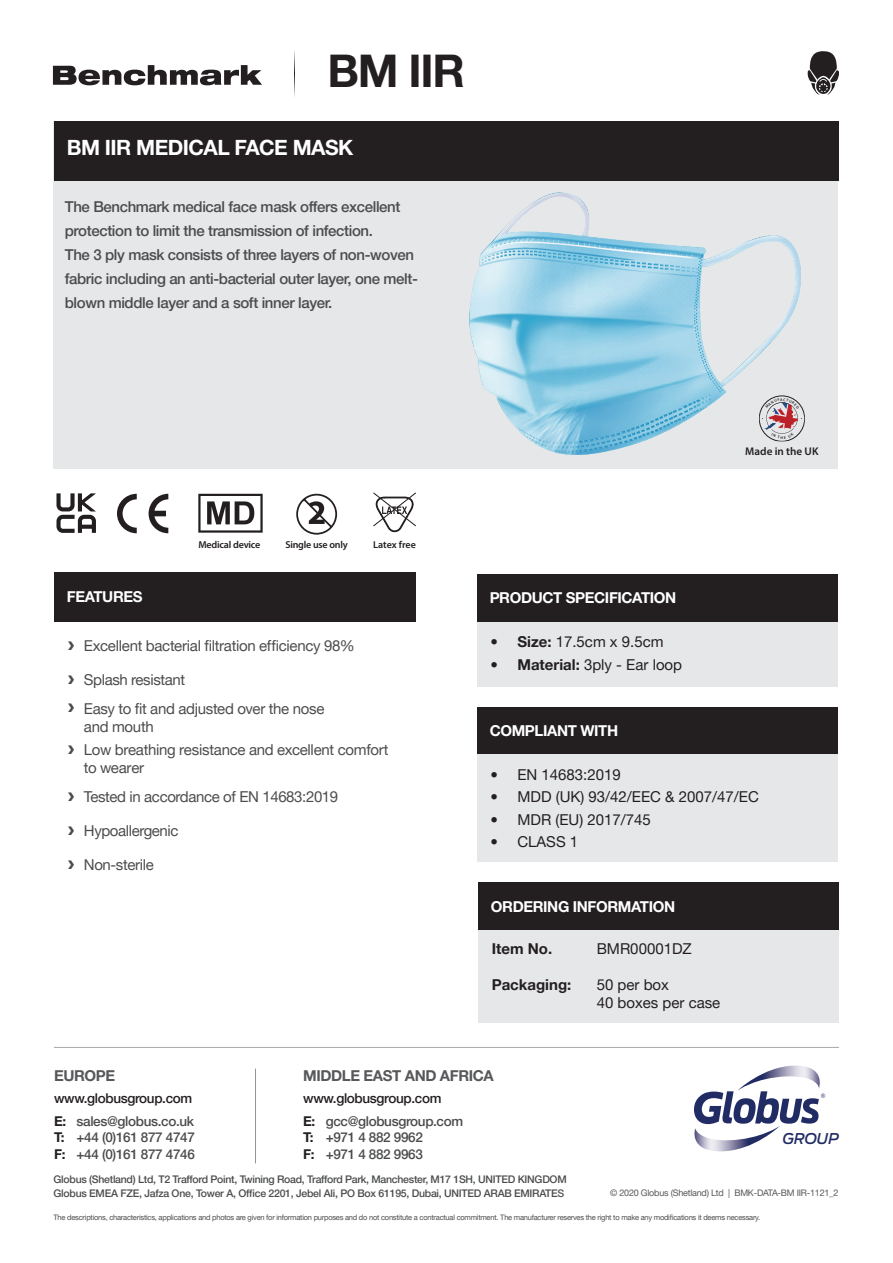
<style>
.page{position:relative;width:893px;height:1263px;background:#fff}
.page>*{position:absolute;margin:0;border:0;box-sizing:border-box;transform-origin:0 0}
.t1{font:700 45px "Helvetica Neue LT Pro";color:#231f20}
.SHORT_DESCRIPTION{font:700 21px "Helvetica Neue LT Pro";letter-spacing:-.025em;color:#fff}
.LONG_DESCRIPTION{font:500 15px/24px "Helvetica Neue LT Pro";letter-spacing:-.025em;color:#4b4c4d}
.t2{font:15px/18px "Helvetica Neue LT Pro";letter-spacing:-.025em;color:#4b4c4d}
.t3{font:15px "Helvetica Neue LT Pro";color:#231f20}
.PANEL_HEADING{font:700 15px "Helvetica Neue LT Pro";letter-spacing:-.025em;color:#fff}
.t4{font:700 15px "Helvetica Neue LT Pro";letter-spacing:-.025em;color:#57585a}
.t5{font:700 15px "Helvetica Neue LT Pro";color:#231f20}
.t6{font:italic 500 14.85px "Antenna";color:#212b64}
.t7{font:500 13.5px/22.5px "Helvetica Neue LT Pro";letter-spacing:-.025em;color:#231f20}
.t8{font:500 13.5px/16.5px "Helvetica Neue LT Pro";letter-spacing:-.025em;color:#4b4c4d}
.t9{font:600 11.1px "Myriad Pro";color:#231f20}
.t10{font:500 10.5px/13.5px "Helvetica Neue LT Pro";letter-spacing:-.025em;color:#4b4c4d}
.t11{font:600 10.05px "Myriad Pro";letter-spacing:-.02em;color:#231f20}
.t12{font:9px "Helvetica Neue LT Pro";letter-spacing:-.025em;color:#57585a}
.t13{font:7.5px "Helvetica Neue LT Pro";letter-spacing:-.03em;color:#4b4c4d}
.s1{font-weight:700}
.s2{color:#4b4c4d}
.s3{font-weight:700;color:#231f20}
.s4{color:#57585a}
</style>
<div class="page">
<div style="left:478px;top:882px;width:361px;height:48px;background:#231f20"></div>
<div style="left:477px;top:707px;width:361px;height:48px;background:#231f20"></div>
<div style="left:477px;top:574px;width:361px;height:48px;background:#231f20"></div>
<div style="left:478px;top:930px;width:361px;height:92px;background:#e6e7e9"></div>
<div style="left:477px;top:755px;width:361px;height:107px;background:#e6e7e9"></div>
<div style="left:477px;top:622px;width:361px;height:64px;background:#e6e7e9"></div>
<svg style="left:808px;top:51px;width:31px;height:44px"></svg>
<svg style="left:53px;top:65px;width:209px;height:20px"></svg>
<hr style="left:294px;top:48px;width:1px;height:50px;background:#231f20">
<hr style="left:255px;top:1068px;width:1px;height:95px;background:#939598">
<svg style="left:694px;top:1065px;width:132px;height:87px"></svg>
<hr style="left:54px;top:1047px;width:785px;height:1px;background:#a8a9ad">
<div style="left:53px;top:121px;width:785px;height:348px;background:#e6e7e9"></div>
<div style="left:54px;top:121px;width:785px;height:60px;background:#231f20"></div>
<div style="left:54px;top:572px;width:361px;height:50px;background:#231f20"></div>
<svg style="left:56px;top:493px;width:40px;height:40px"></svg>
<svg style="left:198px;top:494px;width:65px;height:39px"></svg>
<svg style="left:117px;top:494px;width:51px;height:39px"></svg>
<svg style="left:373px;top:492px;width:43px;height:40px"></svg>
<svg style="left:296px;top:493px;width:42px;height:42px"></svg>
<img style="left:470px;top:193px;width:330px;height:261px">
<svg style="left:759px;top:395px;width:46px;height:46px"></svg>
<h1 class="t1" style="left:327px;top:44px;width:139px">BM IIR</h1>
<p class="SHORT_DESCRIPTION" style="left:67px;top:135px;width:288px">BM IIR MEDICAL FACE MASK</p>
<p class="LONG_DESCRIPTION" style="left:65px;top:195px;width:355px">The Benchmark medical face mask offers excellent protection to limit the transmission of infection.<br>The 3 ply mask consists of three layers of non-woven fabric including an anti-bacterial outer layer, one melt&shy;blown middle layer and a soft inner layer.</p>
<p class="t11" style="left:198px;top:538px;width:63px">Medical device</p>
<p class="t11" style="left:285px;top:538px;width:64px">Single use only</p>
<p class="t11" style="left:373px;top:538px;width:44px">Latex free</p>
<p class="PANEL_HEADING" style="left:67px;top:587px;width:77px">FEATURES</p>
<p class="t2" style="left:84px;top:636px;width:272px">Excellent bacterial filtration efficiency 98%</p>
<p class="t2" style="left:84px;top:670px;width:103px">Splash resistant</p>
<p class="t2" style="left:84px;top:699px;width:242px">Easy to fit and adjusted over the nose and mouth</p>
<p class="t2" style="left:84px;top:740px;width:306px">Low breathing resistance and excellent comfort to wearer</p>
<p class="t2" style="left:84px;top:787px;width:256px">Tested in accordance of EN 14683:2019</p>
<p class="t2" style="left:84px;top:821px;width:96px">Hypoallergenic</p>
<p class="t2" style="left:84px;top:855px;width:71px">Non-sterile</p>
<p class="PANEL_HEADING" style="left:490px;top:589px;width:188px">PRODUCT SPECIFICATION</p>
<p class="t3" style="left:490px;top:633px;width:175px"><span class="s1">• Size:</span> 17.5cm x 9.5cm</p>
<p class="t3" style="left:490px;top:655px;width:193px"><span class="s1">• Material:</span> 3ply - Ear loop</p>
<p class="PANEL_HEADING" style="left:490px;top:721px;width:130px">COMPLIANT WITH</p>
<p class="t9" style="left:745px;top:444px;width:75px">Made in the UK</p>
<p class="t3" style="left:490px;top:765px;width:132px">• EN 14683:2019</p>
<p class="t3" style="left:490px;top:788px;width:270px">• MDD (UK) 93/42/EEC &amp; 2007/47/EC</p>
<p class="t3" style="left:490px;top:810px;width:162px">• MDR (EU) 2017/745</p>
<p class="t3" style="left:490px;top:832px;width:89px">• CLASS 1</p>
<p class="PANEL_HEADING" style="left:491px;top:897px;width:186px">ORDERING INFORMATION</p>
<p class="t5" style="left:492px;top:939px;width:62px">Item No.</p>
<p class="t3" style="left:597px;top:939px;width:97px">BMR00001DZ</p>
<p class="t5" style="left:492px;top:975px;width:81px">Packaging:</p>
<p class="t3" style="left:597px;top:975px;width:74px">50 per box</p>
<p class="t3" style="left:597px;top:993px;width:125px">40 boxes per case</p>
<p class="t4" style="left:54px;top:1066px;width:63px">EUROPE</p>
<p class="t7" style="left:54px;top:1087px;width:142px">www.globusgroup.com<br><span class="s1">E:</span> <span class="s2">sales@globus.co.uk</span></p>
<p class="t8" style="left:54px;top:1129px;width:142px"><span class="s3">T:</span> +44 (0)161 877 4747<br><span class="s3">F:</span> +44 (0)161 877 4746</p>
<p class="t4" style="left:303px;top:1066px;width:192px">MIDDLE EAST AND AFRICA</p>
<p class="t7" style="left:303px;top:1087px;width:162px">www.globusgroup.com<br><span class="s1">E:</span> <span class="s2">gcc@globusgroup.com</span></p>
<p class="t8" style="left:303px;top:1129px;width:121px"><span class="s3">T:</span> +971 4 882 9962<br><span class="s3">F:</span> +971 4 882 9963</p>
<p class="t10" style="left:54px;top:1172px;width:515px">Globus (Shetland) Ltd, T2 Trafford Point, Twining Road, Trafford Park, Manchester, M17 1SH, UNITED KINGDOM<br>Globus EMEA FZE, Jafza One, Tower A, Office 2201, Jebel Ali, PO Box 61195, Dubai, UNITED ARAB EMIRATE<span class="s4">S</span></p>
<p class="t6" style="left:783px;top:1130px;width:58px">GROUP</p>
<p class="t12" style="left:610px;top:1188px;width:230px">© 2020 Globus (Shetland) Ltd | BMK-DATA-BM IIR-1121_2</p>
<p class="t13" style="left:54px;top:1213px;width:708px">The descriptions, characteristics, applications and photos are given for information purposes and do not constitute a contractual commitment. The manufacturer reserves the right to make any modifications it deems necessary.</p>
</div>
